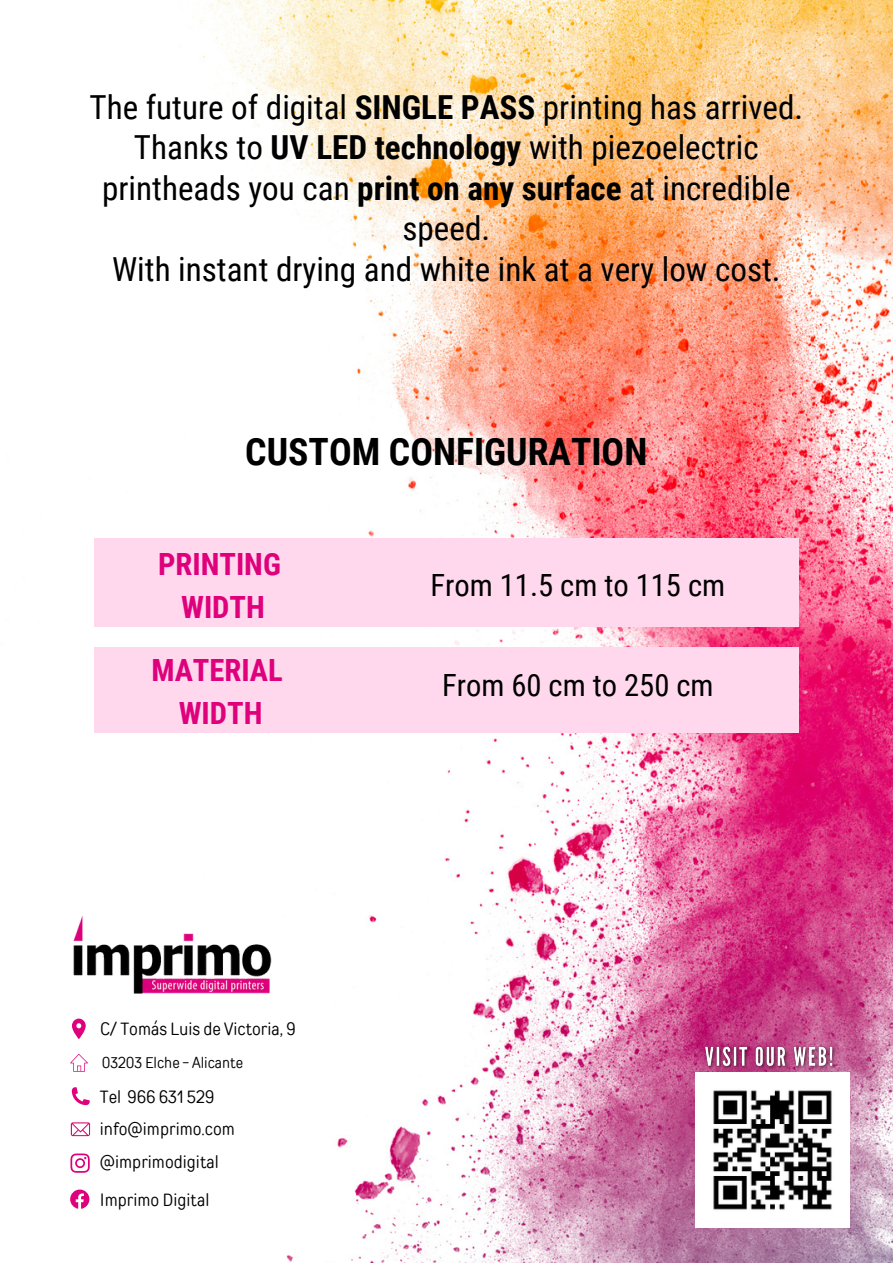
<style>
.page{position:relative;width:893px;height:1264px;background:#fff}
.page>*{position:absolute;margin:0;border:0;box-sizing:border-box;transform-origin:0 0}
.t1{font:700 37.65px "Roboto Condensed";color:#000}
.t2{font:33.15px/40.5px "Roboto Condensed";color:#000;text-align:center}
.t3{font:30.6px "Roboto Condensed";color:#000}
.t4{font:700 30.6px "Roboto Condensed";color:#df007c}
.t5{font:17.55px "TT Rounds Condensed";color:#000}
.t6{font:15.3px "TT Rounds Condensed";color:#000}
.s1{font-weight:700}
</style>
<div class="page">
<img style="left:70px;top:0;width:822px;height:1262px">
<img style="left:70px;top:910px;width:204px;height:84px">
<svg style="left:72px;top:1018px;width:14px;height:21px"></svg>
<svg style="left:72px;top:1087px;width:18px;height:18px"></svg>
<svg style="left:71px;top:1122px;width:19px;height:14px"></svg>
<svg style="left:70px;top:1153px;width:20px;height:19px"></svg>
<svg style="left:70px;top:1189px;width:19px;height:19px"></svg>
<svg style="left:70px;top:1053px;width:18px;height:18px"></svg>
<svg style="left:103px;top:798px;width:261px;height:62px"></svg>
<div style="left:95px;top:646px;width:703px;height:87px;background:#ffd8ee"></div>
<div style="left:95px;top:538px;width:703px;height:88px;background:#ffd8ee"></div>
<svg style="left:103px;top:751px;width:260px;height:32px"></svg>
<img style="left:695px;top:1072px;width:154px;height:154px">
<img style="left:700px;top:1038px;width:142px;height:43px">
<p class="t2" style="left:89px;top:87px;width:715px">The future of digital <span class="s1">SINGLE PASS</span> printing has arrived.<br>Thanks to <span class="s1">UV LED technology</span> with piezoelectric printheads you can <span class="s1">print on any surface</span> at incredible speed.</p>
<p class="t2" style="left:112px;top:249px;width:670px">With instant drying and white ink at a very low cost.</p>
<p class="t1" style="left:245px;top:430px;width:403px">CUSTOM CONFIGURATION</p>
<p class="t4" style="left:158px;top:546px;width:124px">PRINTING</p>
<p class="t4" style="left:181px;top:589px;width:85px">WIDTH</p>
<p class="t4" style="left:151px;top:653px;width:133px">MATERIAL</p>
<p class="t4" style="left:179px;top:695px;width:85px">WIDTH</p>
<p class="t5" style="left:100px;top:1018px;width:197px">C/ Tomás Luis de Victoria, 9</p>
<p class="t6" style="left:102px;top:1053px;width:143px">03203 Elche - Alicante</p>
<p class="t5" style="left:100px;top:1085px;width:116px">Tel 966 631 529</p>
<p class="t5" style="left:100px;top:1118px;width:136px">info@imprimo.com</p>
<p class="t5" style="left:100px;top:1151px;width:120px">@imprimodigital</p>
<p class="t5" style="left:100px;top:1188px;width:111px">Imprimo Digital</p>
<p class="t3" style="left:430px;top:568px;width:296px">From 11.5 cm to 115 cm</p>
<p class="t3" style="left:442px;top:667px;width:273px">From 60 cm to 250 cm</p>
</div>
